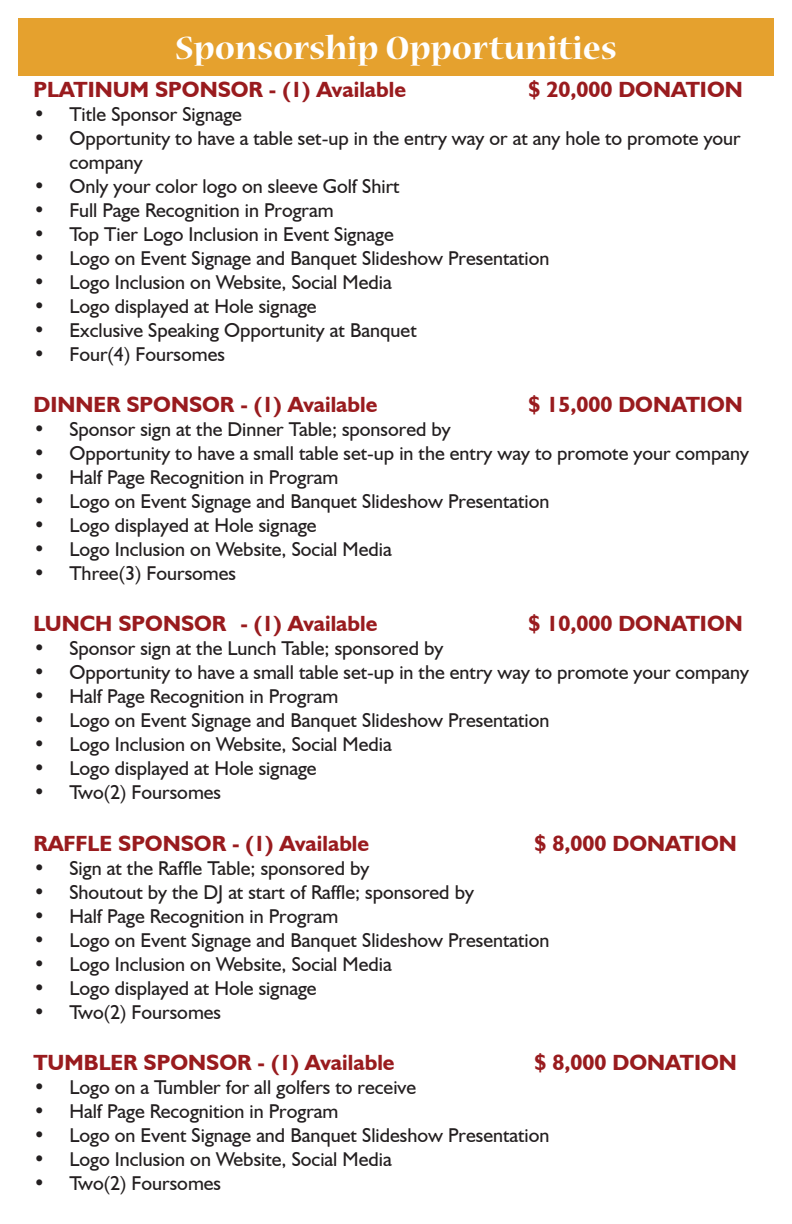
<style>
.page{position:relative;width:792px;height:1224px;background:#fff}
.page>*{position:absolute;margin:0;border:0;box-sizing:border-box;transform-origin:0 0}
.Paragraph_Style_1{font:700 36px "Nueva Std";color:#fff}
.t1{font:700 22px "Humanist 521 BT";color:#991b1e}
.t2{font:20px/24px "Humanist 521 BT";color:#231f20}
</style>
<div class="page">
<div style="left:18px;top:18px;width:756px;height:58px;background:#e5a12e"></div>
<p class="Paragraph_Style_1" style="left:175px;top:32px;width:443px">Sponsorship Opportunities</p>
<p class="t1" style="left:33px;top:75px;width:374px">PLATINUM SPONSOR - (1) Available</p>
<p class="t1" style="left:528px;top:75px;width:216px">$ 20,000 DONATION</p>
<p class="t2" style="left:33px;top:101px;width:210px">• Title Sponsor Signage</p>
<p class="t2" style="left:69px;top:125px;width:673px;text-indent:-36px">• Opportunity to have a table set-up in the entry way or at any hole to promote your company</p>
<p class="t2" style="left:33px;top:173px;width:368px">• Only your color logo on sleeve Golf Shirt</p>
<p class="t2" style="left:33px;top:197px;width:302px">• Full Page Recognition in Program</p>
<p class="t2" style="left:33px;top:221px;width:362px">• Top Tier Logo Inclusion in Event Signage</p>
<p class="t2" style="left:33px;top:245px;width:518px">• Logo on Event Signage and Banquet Slideshow Presentation</p>
<p class="t2" style="left:33px;top:269px;width:360px">• Logo Inclusion on Website, Social Media</p>
<p class="t2" style="left:33px;top:293px;width:285px">• Logo displayed at Hole signage</p>
<p class="t2" style="left:33px;top:317px;width:385px">• Exclusive Speaking Opportunity at Banquet</p>
<p class="t2" style="left:33px;top:341px;width:193px">• Four(4) Foursomes</p>
<p class="t1" style="left:33px;top:391px;width:346px">DINNER SPONSOR - (1) Available</p>
<p class="t1" style="left:528px;top:391px;width:216px">$ 15,000 DONATION</p>
<p class="t2" style="left:33px;top:417px;width:419px">• Sponsor sign at the Dinner Table; sponsored by</p>
<p class="t2" style="left:33px;top:441px;width:717px">• Opportunity to have a small table set-up in the entry way to promote your company</p>
<p class="t2" style="left:33px;top:465px;width:307px">• Half Page Recognition in Program</p>
<p class="t2" style="left:33px;top:489px;width:518px">• Logo on Event Signage and Banquet Slideshow Presentation</p>
<p class="t2" style="left:33px;top:513px;width:285px">• Logo displayed at Hole signage</p>
<p class="t2" style="left:33px;top:537px;width:360px">• Logo Inclusion on Website, Social Media</p>
<p class="t2" style="left:33px;top:561px;width:204px">• Three(3) Foursomes</p>
<p class="t1" style="left:33px;top:609px;width:346px">LUNCH SPONSOR - (1) Available</p>
<p class="t1" style="left:528px;top:609px;width:216px">$ 10,000 DONATION</p>
<p class="t2" style="left:33px;top:635px;width:411px">• Sponsor sign at the Lunch Table; sponsored by</p>
<p class="t2" style="left:33px;top:659px;width:717px">• Opportunity to have a small table set-up in the entry way to promote your company</p>
<p class="t2" style="left:33px;top:683px;width:307px">• Half Page Recognition in Program</p>
<p class="t2" style="left:33px;top:707px;width:518px">• Logo on Event Signage and Banquet Slideshow Presentation</p>
<p class="t2" style="left:33px;top:731px;width:360px">• Logo Inclusion on Website, Social Media</p>
<p class="t2" style="left:33px;top:755px;width:285px">• Logo displayed at Hole signage</p>
<p class="t2" style="left:33px;top:779px;width:189px">• Two(2) Foursomes</p>
<p class="t1" style="left:33px;top:830px;width:337px">RAFFLE SPONSOR - (1) Available</p>
<p class="t1" style="left:534px;top:830px;width:204px">$ 8,000 DONATION</p>
<p class="t2" style="left:33px;top:856px;width:337px">• Sign at the Raffle Table; sponsored by</p>
<p class="t2" style="left:33px;top:880px;width:442px">• Shoutout by the DJ at start of Raffle; sponsored by</p>
<p class="t2" style="left:33px;top:904px;width:307px">• Half Page Recognition in Program</p>
<p class="t2" style="left:33px;top:928px;width:518px">• Logo on Event Signage and Banquet Slideshow Presentation</p>
<p class="t2" style="left:33px;top:952px;width:360px">• Logo Inclusion on Website, Social Media</p>
<p class="t2" style="left:33px;top:976px;width:285px">• Logo displayed at Hole signage</p>
<p class="t2" style="left:33px;top:1000px;width:189px">• Two(2) Foursomes</p>
<p class="t1" style="left:33px;top:1049px;width:363px">TUMBLER SPONSOR - (1) Available</p>
<p class="t1" style="left:534px;top:1049px;width:204px">$ 8,000 DONATION</p>
<p class="t2" style="left:33px;top:1075px;width:384px">• Logo on a Tumbler for all golfers to receive</p>
<p class="t2" style="left:33px;top:1099px;width:307px">• Half Page Recognition in Program</p>
<p class="t2" style="left:33px;top:1123px;width:518px">• Logo on Event Signage and Banquet Slideshow Presentation</p>
<p class="t2" style="left:33px;top:1147px;width:360px">• Logo Inclusion on Website, Social Media</p>
<p class="t2" style="left:33px;top:1171px;width:189px">• Two(2) Foursomes</p>
</div>
